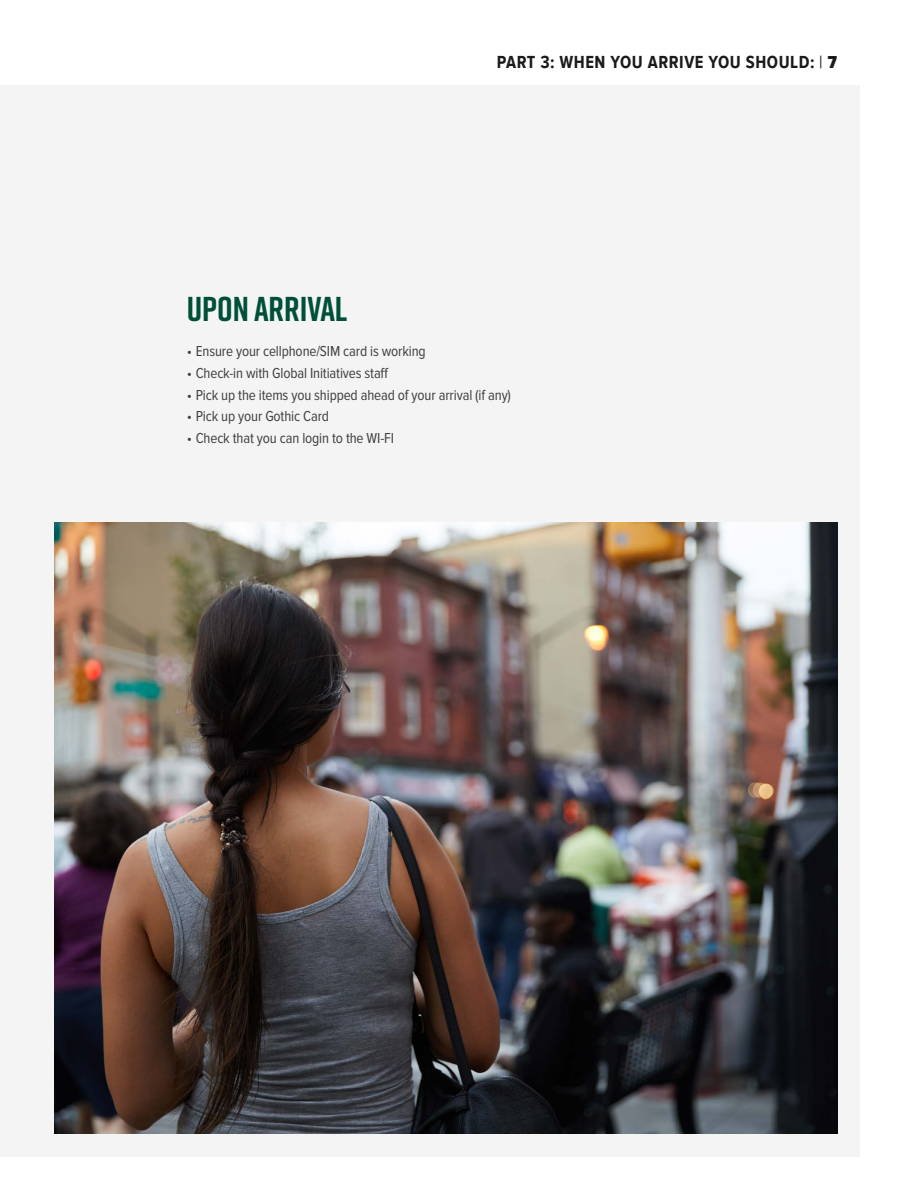
<style>
.page{position:relative;width:918px;height:1188px;background:#fff}
.page>*{position:absolute;margin:0;border:0;box-sizing:border-box;transform-origin:0 0}
.t1{font:700 34.5px "Rift";color:#004f38}
.t2{font:700 18px "Proxima Nova Cond";letter-spacing:.03em;color:#1a1a1a}
.t3{font:15px "Proxima Nova Cond";letter-spacing:-.01em;color:#414042}
.s1{font-weight:400}
.s2{font-weight:900}
</style>
<div class="page">
<div style="left:0;top:85px;width:860px;height:1071px;background:#f4f4f4"></div>
<img style="left:54px;top:522px;width:783px;height:611px">
<p class="t2" style="left:497px;top:52px;width:342px">PART 3: WHEN YOU ARRIVE YOU SHOULD: <span class="s1">|</span> <span class="s2">7</span></p>
<h1 class="t1" style="left:187px;top:284px;width:162px">UPON ARRIVAL</h1>
<p class="t3" style="left:187px;top:344px;width:241px">• Ensure your cellphone/SIM card is working</p>
<p class="t3" style="left:187px;top:366px;width:204px">• Check-in with Global Initiatives staff</p>
<p class="t3" style="left:187px;top:388px;width:326px">• Pick up the items you shipped ahead of your arrival (if any)</p>
<p class="t3" style="left:187px;top:410px;width:144px">• Pick up your Gothic Card</p>
<p class="t3" style="left:187px;top:431px;width:209px">• Check that you can login to the WI-FI</p>
</div>
